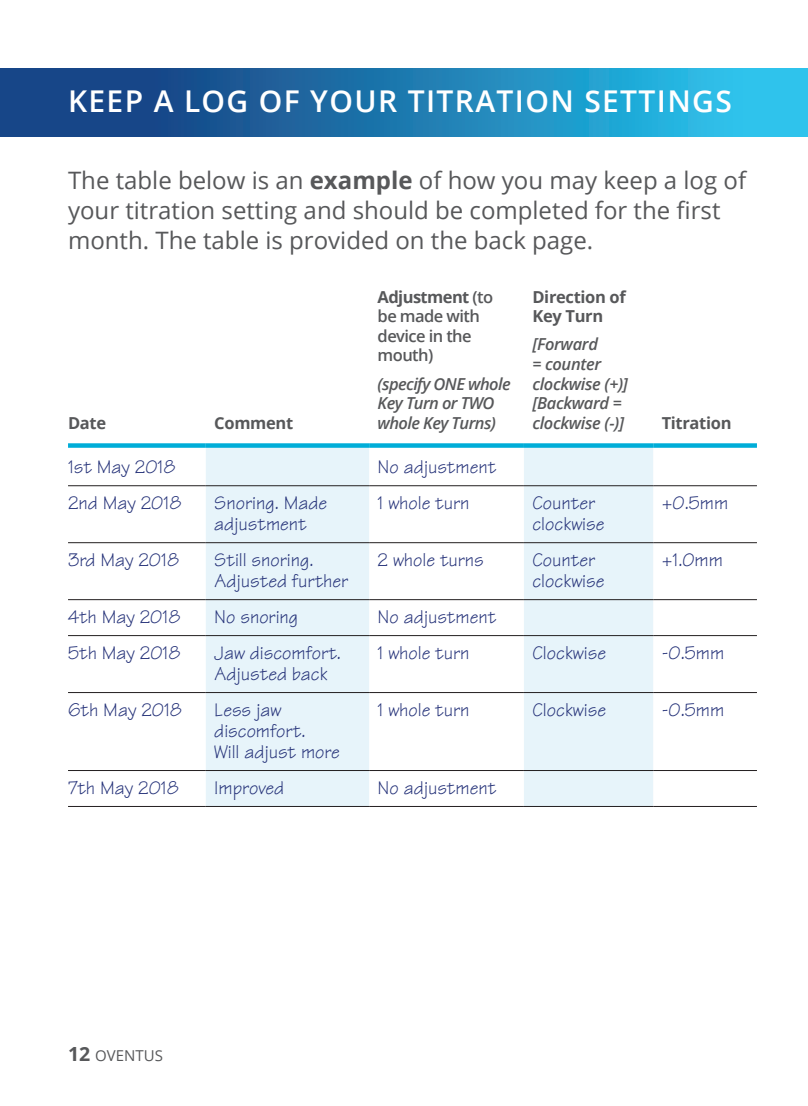
<style>
.page{position:relative;width:808px;height:1106px;background:#fff}
.page>*{position:absolute;margin:0;border:0;box-sizing:border-box;transform-origin:0 0}
.t1{font:600 30px "Open Sans";letter-spacing:.045em;color:#fff}
.t2{font:24px/30px "Open Sans";color:#57585a}
.t3{font:19.5px/21px "Tekton";color:#253279}
.t4{font:italic 600 16.5px/19.5px "Open Sans";letter-spacing:-.02em;color:#57585a}
.t5{font:600 16.5px/19.5px "Open Sans";letter-spacing:-.035em;color:#57585a}
.t6{font:700 16.5px/19.5px "Open Sans";letter-spacing:-.02em;color:#57585a}
.t7{font:15px "Open Sans";color:#57585a}
.s1{font-weight:700}
.s2{font-weight:700;font-size:19.5px}
</style>
<div class="page">
<svg style="left:0;top:68px;width:808px;height:68px;background:#1f7db2"></svg>
<svg style="left:206px;top:448px;width:447px;height:358px;fill:#e7f4fa"></svg>
<hr style="left:68px;top:485px;width:138px;height:1px;background:#231f20">
<hr style="left:206px;top:485px;width:163px;height:1px;background:#231f20">
<hr style="left:369px;top:485px;width:155px;height:1px;background:#231f20">
<hr style="left:524px;top:485px;width:129px;height:1px;background:#231f20">
<hr style="left:653px;top:485px;width:104px;height:1px;background:#231f20">
<hr style="left:68px;top:542px;width:138px;height:1px;background:#231f20">
<hr style="left:206px;top:542px;width:163px;height:1px;background:#231f20">
<hr style="left:369px;top:542px;width:155px;height:1px;background:#231f20">
<hr style="left:524px;top:542px;width:129px;height:1px;background:#231f20">
<hr style="left:653px;top:542px;width:104px;height:1px;background:#231f20">
<hr style="left:68px;top:599px;width:138px;height:1px;background:#231f20">
<hr style="left:206px;top:599px;width:163px;height:1px;background:#231f20">
<hr style="left:369px;top:599px;width:155px;height:1px;background:#231f20">
<hr style="left:524px;top:599px;width:129px;height:1px;background:#231f20">
<hr style="left:653px;top:599px;width:104px;height:1px;background:#231f20">
<hr style="left:68px;top:635px;width:138px;height:1px;background:#231f20">
<hr style="left:206px;top:635px;width:163px;height:1px;background:#231f20">
<hr style="left:369px;top:635px;width:155px;height:1px;background:#231f20">
<hr style="left:524px;top:635px;width:129px;height:1px;background:#231f20">
<hr style="left:653px;top:635px;width:104px;height:1px;background:#231f20">
<hr style="left:68px;top:692px;width:138px;height:1px;background:#231f20">
<hr style="left:206px;top:692px;width:163px;height:1px;background:#231f20">
<hr style="left:369px;top:692px;width:155px;height:1px;background:#231f20">
<hr style="left:524px;top:692px;width:129px;height:1px;background:#231f20">
<hr style="left:653px;top:692px;width:104px;height:1px;background:#231f20">
<hr style="left:68px;top:770px;width:138px;height:1px;background:#231f20">
<hr style="left:206px;top:770px;width:163px;height:1px;background:#231f20">
<hr style="left:369px;top:770px;width:155px;height:1px;background:#231f20">
<hr style="left:524px;top:770px;width:129px;height:1px;background:#231f20">
<hr style="left:653px;top:770px;width:104px;height:1px;background:#231f20">
<hr style="left:68px;top:806px;width:138px;height:1px;background:#231f20">
<hr style="left:206px;top:806px;width:163px;height:1px;background:#231f20">
<hr style="left:369px;top:806px;width:155px;height:1px;background:#231f20">
<hr style="left:524px;top:806px;width:129px;height:1px;background:#231f20">
<hr style="left:653px;top:806px;width:104px;height:1px;background:#231f20">
<div style="left:68px;top:443px;width:138px;height:5px;background:#00add8"></div>
<div style="left:206px;top:443px;width:163px;height:5px;background:#00add8"></div>
<div style="left:369px;top:443px;width:155px;height:5px;background:#00add8"></div>
<div style="left:524px;top:443px;width:129px;height:5px;background:#00add8"></div>
<div style="left:653px;top:443px;width:104px;height:5px;background:#00add8"></div>
<p class="t1" style="left:68px;top:81px;width:665px">KEEP A LOG OF YOUR TITRATION SETTINGS</p>
<p class="t2" style="left:68px;top:164px;width:679px">The table below is an <span class="s1">example</span> of how you may keep a log of your titration setting and should be completed for the first month. The table is provided on the back page.</p>
<p class="t6" style="left:68px;top:412px;width:40px">Date</p>
<p class="t6" style="left:214px;top:412px;width:80px">Comment</p>
<p class="t5" style="left:378px;top:287px;width:117px"><span class="s1">Adjustment</span> (to be made with device in the mouth)</p>
<p class="t4" style="left:378px;top:373px;width:135px">(specify ONE whole<br>Key Turn or TWO whole Key Turns)</p>
<p class="t6" style="left:532px;top:287px;width:95px">Direction of<br>Key Turn</p>
<p class="t4" style="left:532px;top:334px;width:97px">[Forward<br>= counter clockwise (+)] [Backward = clockwise (-)]</p>
<p class="t6" style="left:662px;top:412px;width:71px">Titration</p>
<p class="t3" style="left:68px;top:456px;width:109px">1st May 2018</p>
<p class="t3" style="left:378px;top:456px;width:120px">No adjustment</p>
<p class="t3" style="left:68px;top:492px;width:115px">2nd May 2018</p>
<p class="t3" style="left:214px;top:492px;width:114px">Snoring. Made adjustment</p>
<p class="t3" style="left:378px;top:492px;width:93px">1 whole turn</p>
<p class="t3" style="left:532px;top:492px;width:73px">Counter clockwise</p>
<p class="t3" style="left:662px;top:492px;width:68px">+0.5mm</p>
<p class="t3" style="left:68px;top:549px;width:113px">3rd May 2018</p>
<p class="t3" style="left:214px;top:549px;width:135px">Still snoring.<br>Adjusted further</p>
<p class="t3" style="left:378px;top:549px;width:108px">2 whole turns</p>
<p class="t3" style="left:532px;top:549px;width:73px">Counter clockwise</p>
<p class="t3" style="left:662px;top:549px;width:63px">+1.0mm</p>
<p class="t3" style="left:68px;top:606px;width:114px">4th May 2018</p>
<p class="t3" style="left:214px;top:606px;width:85px">No snoring</p>
<p class="t3" style="left:378px;top:606px;width:120px">No adjustment</p>
<p class="t3" style="left:68px;top:642px;width:114px">5th May 2018</p>
<p class="t3" style="left:214px;top:642px;width:128px">Jaw discomfort.<br>Adjusted back</p>
<p class="t3" style="left:378px;top:642px;width:93px">1 whole turn</p>
<p class="t3" style="left:532px;top:642px;width:75px">Clockwise</p>
<p class="t3" style="left:662px;top:642px;width:64px">-0.5mm</p>
<p class="t3" style="left:68px;top:699px;width:116px">6th May 2018</p>
<p class="t3" style="left:214px;top:699px;width:127px">Less jaw discomfort.<br>Will adjust more</p>
<p class="t3" style="left:378px;top:699px;width:93px">1 whole turn</p>
<p class="t3" style="left:532px;top:699px;width:75px">Clockwise</p>
<p class="t3" style="left:662px;top:699px;width:64px">-0.5mm</p>
<p class="t3" style="left:68px;top:777px;width:112px">7th May 2018</p>
<p class="t3" style="left:214px;top:777px;width:71px">Improved</p>
<p class="t3" style="left:378px;top:777px;width:120px">No adjustment</p>
<p class="t7" style="left:68px;top:1045px;width:96px"><span class="s2">12</span> OVENTUS</p>
</div>
